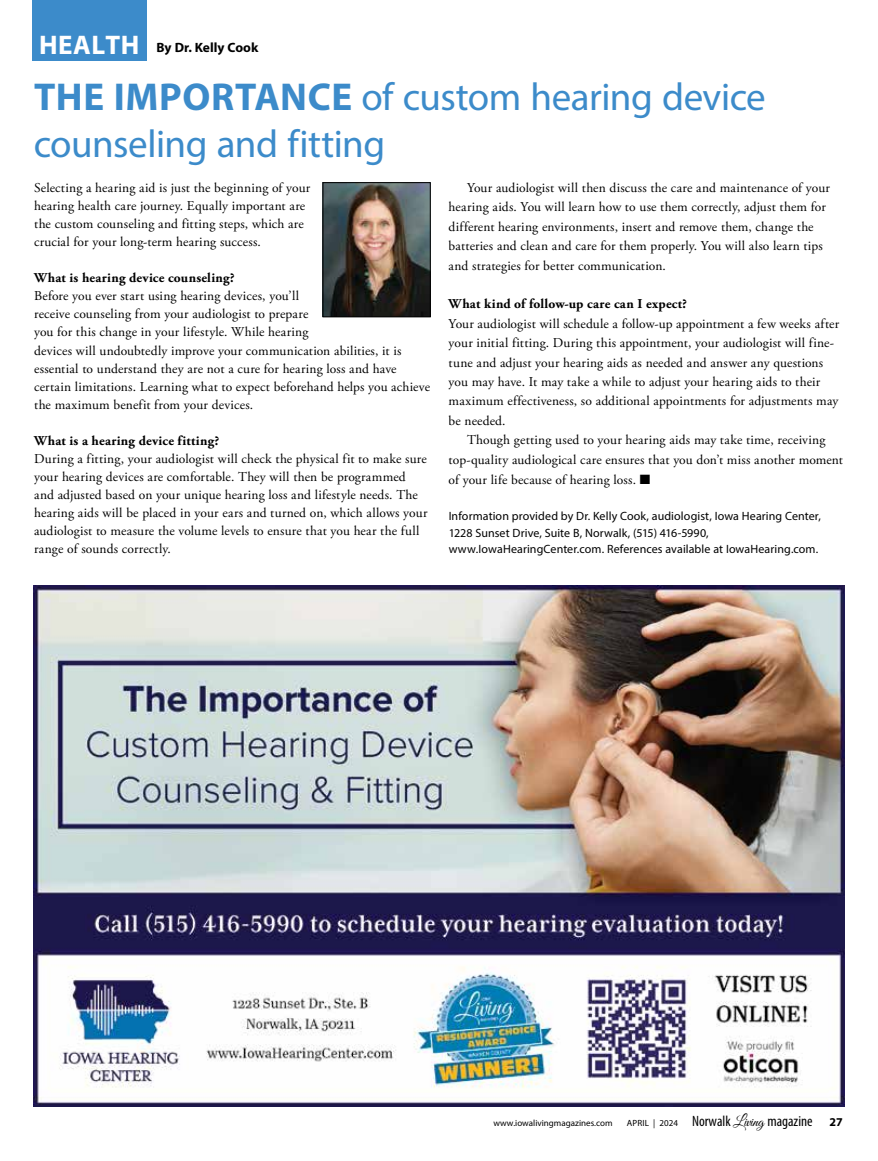
<style>
.page{position:relative;width:878px;height:1161px;background:#fff}
.page>*{position:absolute;margin:0;border:0;box-sizing:border-box;transform-origin:0 0}
.t1{font:39px/46.8px "Myriad Pro";letter-spacing:-.015em;color:#3c8bca}
.t2{font:13.5px/18px "Adobe Garamond Pro";letter-spacing:.015em;color:#000}
.t3{font:700 13.5px "Adobe Garamond Pro";letter-spacing:.02em;color:#000}
.t4{font:700 13.5px "Myriad Pro";color:#000}
.t5{font:12px/16.4px "Myriad Pro";letter-spacing:.01em;color:#000}
.t6{font:700 12px "Myriad Pro";color:#000}
.t7{font:9px "Myriad Pro";color:#000}
.s1{font-size:27px;color:#fff}
.s2{font-weight:700}
.s3{font-stretch:condensed;font-size:15px}
.s4{font-family:"Great Vibes";font-size:15px}
</style>
<div class="page">
<img style="left:324px;top:184px;width:104px;height:131px">
<div style="left:322px;top:182px;width:108px;height:135px;border:1px solid #000"></div>
<div style="left:32px;top:0;width:114px;height:60px;background:#3c8bca"></div>
<img style="left:34px;top:586px;width:810px;height:520px">
<p class="t4" style="left:39px;top:38px;width:221px"><span class="s1">HEALTH</span> By Dr. Kelly Cook</p>
<h1 class="t1" style="left:34px;top:73px;width:733px"><span class="s2">THE IMPORTANCE</span> of custom hearing device counseling and fitting</h1>
<p class="t2" style="left:34px;top:179px;width:278px">Selecting a hearing aid is just the beginning of your hearing health care journey. Equally important are the custom counseling and fitting steps, which are crucial for your long-term hearing success.</p>
<p class="t3" style="left:34px;top:270px;width:202px">What is hearing device counseling?</p>
<p class="t2" style="left:34px;top:288px;width:397px">Before you ever start using hearing devices, you’ll<br>receive counseling from your audiologist to prepare<br>you for this change in your lifestyle. While hearing<br>devices will undoubtedly improve your communication abilities, it is essential to understand they are not a cure for hearing loss and have certain limitations. Learning what to expect beforehand helps you achieve the maximum benefit from your devices.</p>
<p class="t3" style="left:34px;top:433px;width:186px">What is a hearing device fitting?</p>
<p class="t2" style="left:34px;top:450px;width:395px">During a fitting, your audiologist will check the physical fit to make sure your hearing devices are comfortable. They will then be programmed and adjusted based on your unique hearing loss and lifestyle needs. The hearing aids will be placed in your ears and turned on, which allows your audiologist to measure the volume levels to ensure that you hear the full range of sounds correctly.</p>
<p class="t2" style="left:448px;top:179px;width:383px;line-height:19.4px;text-indent:18px">Your audiologist will then discuss the care and maintenance of your hearing aids. You will learn how to use them correctly, adjust them for different hearing environments, insert and remove them, change the batteries and clean and care for them properly. You will also learn tips and strategies for better communication.</p>
<p class="t3" style="left:448px;top:296px;width:240px">What kind of follow-up care can I expect?</p>
<p class="t2" style="left:448px;top:314px;width:392px;line-height:19.4px">Your audiologist will schedule a follow-up appointment a few weeks after your initial fitting. During this appointment, your audiologist will fine&shy;tune and adjust your hearing aids as needed and answer any questions you may have. It may take a while to adjust your hearing aids to their maximum effectiveness, so additional appointments for adjustments may be needed.</p>
<p class="t2" style="left:448px;top:430px;width:396px;line-height:19.8px;text-indent:18px">Though getting used to your hearing aids may take time, receiving top-quality audiological care ensures that you don’t miss another moment of your life because of hearing loss. ■</p>
<p class="t5" style="left:448px;top:508px;width:374px">Information provided by Dr. Kelly Cook, audiologist, Iowa Hearing Center,<br>1228 Sunset Drive, Suite B, Norwalk, (515) 416-5990, www.IowaHearingCenter.com. References available at IowaHearing.com.</p>
<p class="t7" style="left:493px;top:1118px;width:320px">www.iowalivingmagazines.com APRIL | 2024 <span class="s3">Norwalk</span> <span class="s4">Living</span> <span class="s3">magazine</span></p>
<p class="t6" style="left:829px;top:1115px;width:15px">27</p>
</div>
